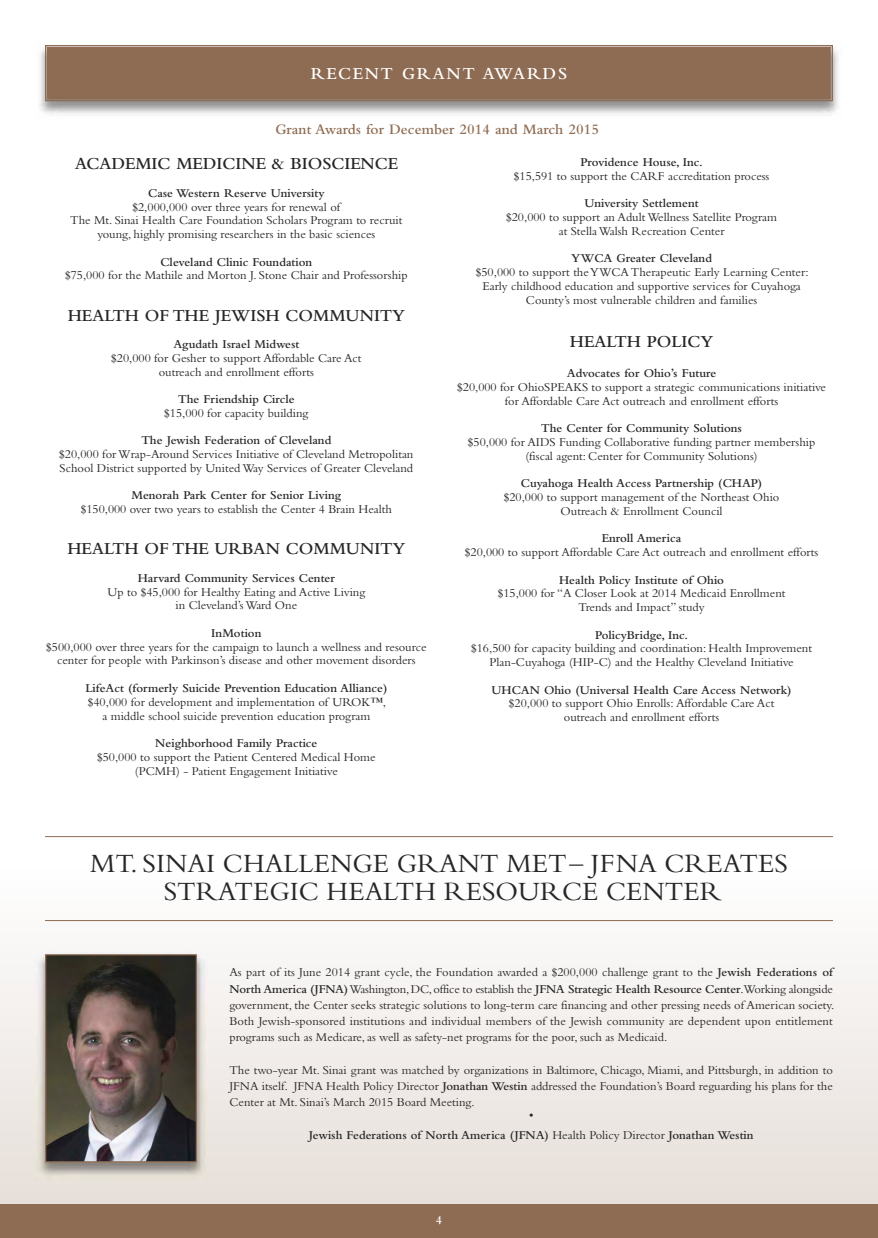
<style>
.page{position:relative;width:878px;height:1238px;background:#fff}
.page>*{position:absolute;margin:0;border:0;box-sizing:border-box;transform-origin:0 0}
.t1{font:27.5px/28.8px "Bembo";color:#272627;text-align:center}
.t2{font:600 17.5px "Bembo";color:#272627}
.t3{font:600 17.5px "Bembo";letter-spacing:.1em;color:#fff}
.t4{font:600 15px "Bembo";color:#8e6c53}
.t5{font:12.5px/13.8px "Bembo";color:#272627;text-align:center}
.t6{font:600 12.5px/20px "Bembo";color:#272627;text-align:center}
.t7{font:600 12.5px "Bembo";color:#fff}
.s1{font-weight:600}
.s2{font-weight:400}
</style>
<div class="page">
<div style="left:0;top:865px;width:878px;height:373px;background:linear-gradient(to bottom,#fffffe,#e4dcd6)"></div>
<div style="left:0;top:1204px;width:878px;height:34px;background:#8e6c53"></div>
<img style="left:39px;top:45px;width:799px;height:69px">
<div style="left:48px;top:48px;width:782px;height:51px;background:#8e6c53"></div>
<div style="left:45px;top:45px;width:787px;height:56px;border:1px solid #8e6c53"></div>
<div style="left:47px;top:47px;width:783px;height:52px;border:1px solid #8e6c53"></div>
<img style="left:34px;top:950px;width:174px;height:230px">
<img style="left:47px;top:956px;width:148px;height:204px">
<div style="left:45px;top:954px;width:152px;height:208px;border:1px solid #8e6c53"></div>
<hr style="left:45px;top:920px;width:787px;height:1px;background:#8e6c53">
<hr style="left:45px;top:836px;width:787px;height:1px;background:#8e6c53">
<h2 class="t3" style="left:311px;top:67px;width:258px">RECENT GRANT AWARDS</h2>
<p class="t4" style="left:275px;top:124px;width:325px">Grant Awards for December 2014 and March 2015</p>
<h2 class="t2" style="left:75px;top:157px;width:324px">ACADEMIC MEDICINE &amp; BIOSCIENCE</h2>
<p class="t6" style="left:148px;top:184px;width:178px">Case Western Reserve University</p>
<p class="t5" style="left:70px;top:201px;width:334px">$2,000,000 over three years for renewal of<br>The Mt. Sinai Health Care Foundation Scholars Program to recruit young, highly promising researchers in the basic sciences</p>
<p class="t6" style="left:160px;top:253px;width:153px">Cleveland Clinic Foundation</p>
<p class="t5" style="left:65px;top:270px;width:344px">$75,000 for the Mathile and Morton J. Stone Chair and Professorship</p>
<h2 class="t2" style="left:68px;top:309px;width:338px">HEALTH OF THE JEWISH COMMUNITY</h2>
<p class="t6" style="left:173px;top:335px;width:127px">Agudath Israel Midwest</p>
<p class="t5" style="left:111px;top:352px;width:252px">$20,000 for Gesher to support Affordable Care Act outreach and enrollment efforts</p>
<p class="t6" style="left:178px;top:390px;width:118px">The Friendship Circle</p>
<p class="t5" style="left:164px;top:407px;width:146px">$15,000 for capacity building</p>
<p class="t6" style="left:141px;top:431px;width:191px">The Jewish Federation of Cleveland</p>
<p class="t5" style="left:59px;top:448px;width:356px;text-align:left">$20,000 for Wrap-Around Services Initiative of Cleveland Metropolitan<br>School District supported by United Way Services of Greater Cleveland</p>
<p class="t6" style="left:131px;top:486px;width:211px">Menorah Park Center for Senior Living</p>
<p class="t5" style="left:81px;top:503px;width:313px">$150,000 over two years to establish the Center 4 Brain Health</p>
<h2 class="t2" style="left:67px;top:542px;width:339px">HEALTH OF THE URBAN COMMUNITY</h2>
<p class="t6" style="left:138px;top:569px;width:199px">Harvard Community Services Center</p>
<p class="t5" style="left:107px;top:586px;width:259px">Up to $45,000 for Healthy Eating and Active Living in Cleveland’s Ward One</p>
<p class="t6" style="left:211px;top:624px;width:52px">InMotion</p>
<p class="t5" style="left:46px;top:641px;width:382px">$500,000 over three years for the campaign to launch a wellness and resource center for people with Parkinson’s disease and other movement disorders</p>
<p class="t6" style="left:85px;top:679px;width:303px">LifeAct (formerly Suicide Prevention Education Alliance)</p>
<p class="t5" style="left:88px;top:696px;width:300px">$40,000 for development and implementation of UROK™, a middle school suicide prevention education program</p>
<p class="t6" style="left:155px;top:734px;width:164px">Neighborhood Family Practice</p>
<p class="t5" style="left:97px;top:751px;width:280px">$50,000 to support the Patient Centered Medical Home (PCMH) - Patient Engagement Initiative</p>
<p class="t6" style="left:580px;top:153px;width:124px">Providence House, Inc.</p>
<p class="t5" style="left:514px;top:170px;width:257px">$15,591 to support the CARF accreditation process</p>
<p class="t6" style="left:584px;top:194px;width:116px">University Settlement</p>
<p class="t5" style="left:506px;top:211px;width:272px">$20,000 to support an Adult Wellness Satellite Program at Stella Walsh Recreation Center</p>
<p class="t6" style="left:571px;top:249px;width:142px">YWCA Greater Cleveland</p>
<p class="t5" style="left:476px;top:266px;width:334px">$50,000 to support the YWCA Therapeutic Early Learning Center:<br>Early childhood education and supportive services for Cuyahoga<br>County’s most vulnerable children and families</p>
<h2 class="t2" style="left:570px;top:335px;width:145px">HEALTH POLICY</h2>
<p class="t6" style="left:567px;top:364px;width:151px">Advocates for Ohio’s Future</p>
<p class="t5" style="left:457px;top:381px;width:370px">$20,000 for OhioSPEAKS to support a strategic communications initiative for Affordable Care Act outreach and enrollment efforts</p>
<p class="t6" style="left:541px;top:419px;width:202px">The Center for Community Solutions</p>
<p class="t5" style="left:468px;top:436px;width:349px">$50,000 for AIDS Funding Collaborative funding partner membership (fiscal agent: Center for Community Solutions)</p>
<p class="t6" style="left:521px;top:474px;width:243px">Cuyahoga Health Access Partnership (CHAP)</p>
<p class="t5" style="left:503px;top:491px;width:277px">$20,000 to support management of the Northeast Ohio<br>Outreach &amp; Enrollment Council</p>
<p class="t6" style="left:602px;top:529px;width:81px">Enroll America</p>
<p class="t5" style="left:465px;top:546px;width:355px">$20,000 to support Affordable Care Act outreach and enrollment efforts</p>
<p class="t6" style="left:559px;top:571px;width:166px">Health Policy Institute of Ohio</p>
<p class="t5" style="left:497px;top:588px;width:289px">$15,000 for “A Closer Look at 2014 Medicaid Enrollment<br>Trends and Impact” study</p>
<p class="t6" style="left:595px;top:626px;width:94px">PolicyBridge, Inc.</p>
<p class="t5" style="left:471px;top:643px;width:342px">$16,500 for capacity building and coordination: Health Improvement<br>Plan-Cuyahoga (HIP-C) and the Healthy Cleveland Initiative</p>
<p class="t6" style="left:491px;top:681px;width:301px">UHCAN Ohio (Universal Health Care Access Network)</p>
<p class="t5" style="left:509px;top:698px;width:267px">$20,000 to support Ohio Enrolls: Affordable Care Act outreach and enrollment efforts</p>
<h1 class="t1" style="left:90px;top:851px;width:699px">MT. SINAI CHALLENGE GRANT MET– JFNA CREATES<br>STRATEGIC HEALTH RESOURCE CENTER</h1>
<p class="t5" style="left:229px;top:965px;width:606px;line-height:16.2px;text-align:justify">As part of its June 2014 grant cycle, the Foundation awarded a $200,000 challenge grant to the <span class="s1">Jewish Federations of North America (JFNA)</span>Washington, DC, office to establish the <span class="s1">JFNA Strategic Health Resource Center</span>.Working alongside government, the Center seeks strategic solutions to long-term care financing and other pressing needs of American society.<br>Both Jewish-sponsored institutions and individual members of the Jewish community are dependent upon entitlement programs such as Medicare, as well as safety-net programs for the poor, such as Medicaid.</p>
<p class="t5" style="left:229px;top:1063px;width:605px;line-height:16.2px;text-align:justify">The two-year Mt. Sinai grant was matched by organizations in Baltimore, Chicago, Miami, and Pittsburgh, in addition to JFNA itself. JFNA Health Policy Director <span class="s1">Jonathan Westin</span> addressed the Foundation’s Board reguarding his plans for the Center at Mt. Sinai’s March 2015 Board Meeting.</p>
<p class="t6" style="left:309px;top:1106px;width:446px"><span class="s2">•<br></span>Jewish Federations of North America (JFNA) <span class="s2">Health Policy Director</span> Jonathan Westin</p>
<p class="t7" style="left:436px;top:1215px;width:8px">4</p>
</div>
